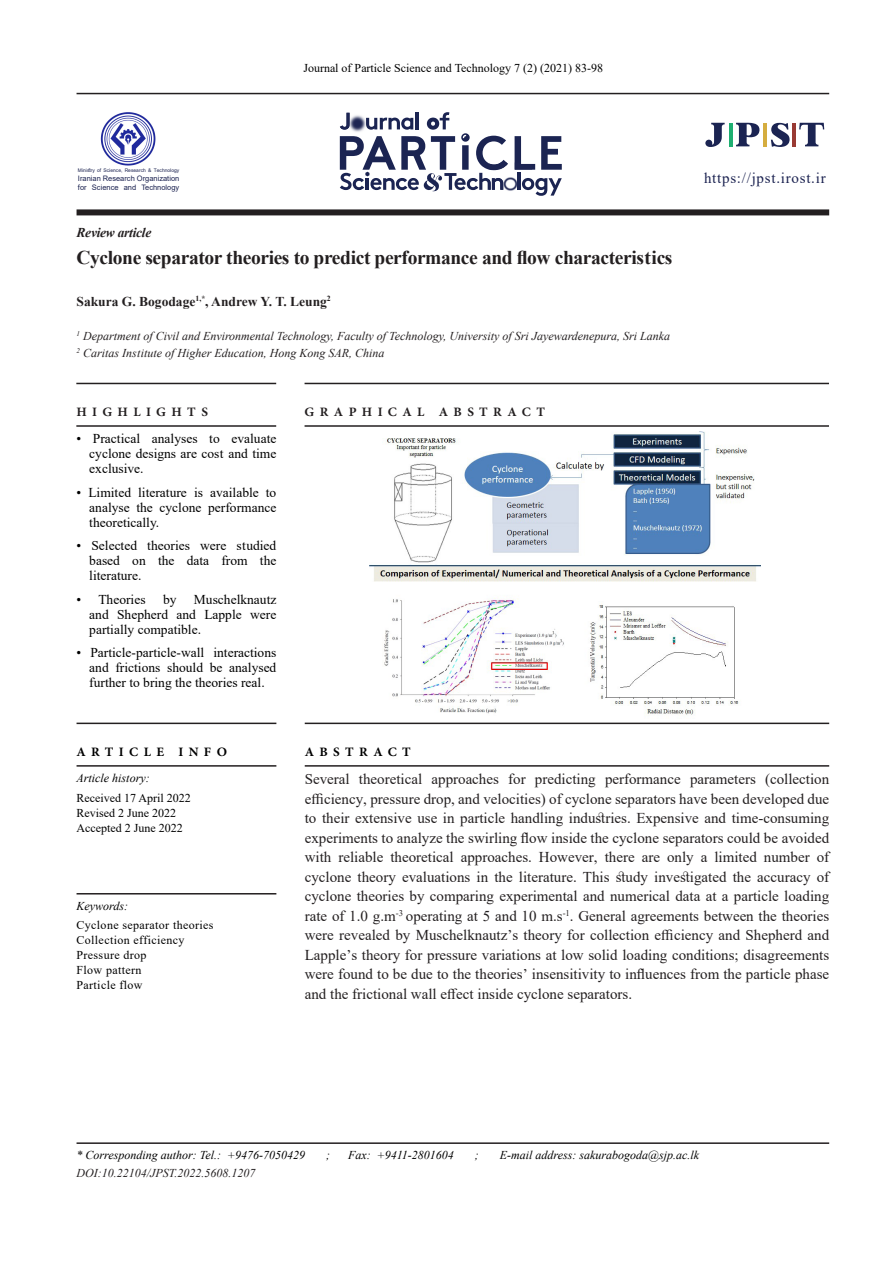
<style>
.page{position:relative;width:893px;height:1263px;background:#fff}
.page>*{position:absolute;margin:0;border:0;box-sizing:border-box;transform-origin:0 0}
.t1{font:700 19.5px "Times New Roman";letter-spacing:-.02em;color:#231f20}
.t2{font:700 18px "Adobe Arabic";letter-spacing:.3em;color:#231f20}
.t3{font:700 18px "Adobe Arabic";letter-spacing:.3em;color:#000}
.List_Paragraph{font:15px/19.5px "Times New Roman";color:#231f20;text-align:justify}
.t4{font:15px "Times New Roman";letter-spacing:.05em;color:#1c2351}
.t5{font:13.5px/15px "Times New Roman";color:#000;text-align:justify}
.t6{font:700 13.5px "Times New Roman";color:#231f20}
.t7{font:italic 700 13.5px "Times New Roman";letter-spacing:-.02em;color:#231f20}
.t8{font:italic 12px "Times New Roman";color:#231f20}
.body{font:italic 12px "Times New Roman";color:#000}
.t9{font:12px "Times New Roman";color:#000}
.t10{font:12px "Times New Roman";letter-spacing:.03em;color:#000}
.t11{font:7.5px/9px "Arial";color:#1c2351}
.t12{font:4.95px "Arial";color:#1c2351}
</style>
<div class="page">
<div style="left:77px;top:209px;width:752px;height:6px;background:#231f20"></div>
<hr style="left:77px;top:93px;width:752px;height:1px;background:#231f20">
<hr style="left:76px;top:383px;width:200px;height:1px;background:#231f20">
<hr style="left:305px;top:383px;width:524px;height:1px;background:#231f20">
<hr style="left:77px;top:1142px;width:752px;height:2px;background:#231f20">
<hr style="left:77px;top:893px;width:199px;height:1px;background:#231f20">
<hr style="left:77px;top:765px;width:199px;height:2px;background:#231f20">
<hr style="left:77px;top:723px;width:199px;height:1px;background:#231f20">
<hr style="left:305px;top:765px;width:524px;height:2px;background:#231f20">
<hr style="left:305px;top:723px;width:524px;height:1px;background:#231f20">
<hr style="left:76px;top:425px;width:200px;height:2px;background:#231f20">
<hr style="left:305px;top:425px;width:524px;height:2px;background:#231f20">
<svg style="left:515px;top:136px;width:20px;height:34px"></svg>
<svg style="left:541px;top:136px;width:21px;height:34px"></svg>
<img style="left:508px;top:162px;width:13px;height:29px">
<img style="left:515px;top:162px;width:17px;height:8px">
<hr style="left:518px;top:173px;width:3px;height:17px;background:#1b2452">
<svg style="left:522px;top:178px;width:40px;height:18px"></svg>
<svg style="left:340px;top:112px;width:168px;height:79px"></svg>
<svg style="left:771px;top:123px;width:18px;height:24px"></svg>
<hr style="left:729px;top:123px;width:3px;height:23px;background:#1eaf71">
<hr style="left:763px;top:123px;width:4px;height:23px;background:#d5ad3f">
<hr style="left:792px;top:123px;width:4px;height:23px;background:#993a34">
<svg style="left:799px;top:123px;width:25px;height:23px"></svg>
<svg style="left:736px;top:123px;width:23px;height:23px"></svg>
<svg style="left:705px;top:123px;width:20px;height:24px"></svg>
<img style="left:101px;top:112px;width:55px;height:54px">
<img style="left:370px;top:431px;width:391px;height:284px">
<p class="t9" style="left:303px;top:60px;width:301px">Journal of Particle Science and Technology 7 (2) (2021) 83-98</p>
<p class="t12" style="left:78px;top:167px;width:103px">Ministry of Science, Research &amp; Technology</p>
<p class="t11" style="left:78px;top:174px;width:103px">Iranian Research Organization for Science and Technology</p>
<p class="t7" style="left:77px;top:223px;width:76px">Review article</p>
<p class="t1" style="left:77px;top:243px;width:597px">Cyclone separator theories to predict performance and flow characteristics</p>
<p class="t6" style="left:77px;top:292px;width:256px">Sakura G. Bogodage<sup>1,*</sup>, Andrew Y. T. Leung<sup>2</sup></p>
<p class="t8" style="left:77px;top:328px;width:595px"><sup>1</sup> Department of Civil and Environmental Technology, Faculty of Technology, University of Sri Jayewardenepura, Sri Lanka</p>
<p class="t8" style="left:77px;top:344px;width:309px"><sup>2</sup> Caritas Institute of Higher Education, Hong Kong SAR, China</p>
<p class="t2" style="left:76px;top:399px;width:133px">HIGHLIGHTS</p>
<p class="t2" style="left:305px;top:399px;width:242px">GRAPHICAL ABSTRACT</p>
<p class="t5" style="left:89px;top:431px;width:189px;text-indent:-13px">• Practical analyses to evaluate cyclone designs are cost and time exclusive.</p>
<p class="t5" style="left:89px;top:484px;width:189px;text-indent:-13px">• Limited literature is available to analyse the cyclone performance theoretically.</p>
<p class="t5" style="left:89px;top:538px;width:189px;text-indent:-13px">• Selected theories were studied based on the data from the literature.</p>
<p class="t5" style="left:77px;top:591px;width:71px">• Theories</p>
<p class="t5" style="left:163px;top:591px;width:15px">by</p>
<p class="t5" style="left:89px;top:591px;width:189px;text-indent:105px">Muschelknautz and Shepherd and Lapple were partially compatible.</p>
<p class="t5" style="left:89px;top:645px;width:189px;text-indent:-13px">• Particle-particle-wall interactions and frictions should be analysed further to bring the theories real.</p>
<p class="t3" style="left:77px;top:739px;width:152px">ARTICLE INFO</p>
<p class="t3" style="left:305px;top:739px;width:108px">ABSTRACT</p>
<p class="t4" style="left:704px;top:167px;width:123px">https://jpst.irost.ir</p>
<p class="body" style="left:77px;top:770px;width:75px">Article history:</p>
<p class="t9" style="left:77px;top:789px;width:116px">Received 17 April 2022</p>
<p class="t9" style="left:77px;top:804px;width:101px">Revised 2 June 2022</p>
<p class="t9" style="left:77px;top:819px;width:108px">Accepted 2 June 2022</p>
<p class="body" style="left:77px;top:897px;width:53px">Keywords:</p>
<p class="t10" style="left:77px;top:917px;width:138px">Cyclone separator theories</p>
<p class="t10" style="left:77px;top:932px;width:109px">Collection efficiency</p>
<p class="t10" style="left:77px;top:947px;width:71px">Pressure drop</p>
<p class="t10" style="left:77px;top:962px;width:66px">Flow pattern</p>
<p class="t10" style="left:77px;top:977px;width:67px">Particle flow</p>
<p class="List_Paragraph" style="left:305px;top:769px;width:526px">Several theoretical approaches for predicting performance parameters (collection efficiency, pressure drop, and velocities) of cyclone separators have been developed due to their extensive use in particle handling industries. Expensive and time-consuming experiments to analyze the swirling flow inside the cyclone separators could be avoided with reliable theoretical approaches. However, there are only a limited number of cyclone theory evaluations in the literature. This study investigated the accuracy of cyclone theories by comparing experimental and numerical data at a particle loading rate of 1.0 g.m<sup>-3</sup> operating at 5 and 10 m.s<sup>-1</sup>. General agreements between the theories were revealed by Muschelknautz’s theory for collection efficiency and Shepherd and Lapple’s theory for pressure variations at low solid loading conditions; disagreements were found to be due to the theories’ insensitivity to influences from the particle phase and the frictional wall effect inside cyclone separators.</p>
<p class="body" style="left:77px;top:1146px;width:230px">* Corresponding author: Tel.: +9476-7050429</p>
<p class="body" style="left:326px;top:1146px;width:5px">;</p>
<p class="body" style="left:348px;top:1146px;width:107px">Fax: +9411-2801604</p>
<p class="body" style="left:475px;top:1146px;width:5px">;</p>
<p class="body" style="left:500px;top:1146px;width:201px">E-mail address: sakurabogoda@sjp.ac.lk</p>
<p class="t8" style="left:77px;top:1164px;width:181px">DOI:10.22104/JPST.2022.5608.1207</p>
</div>
